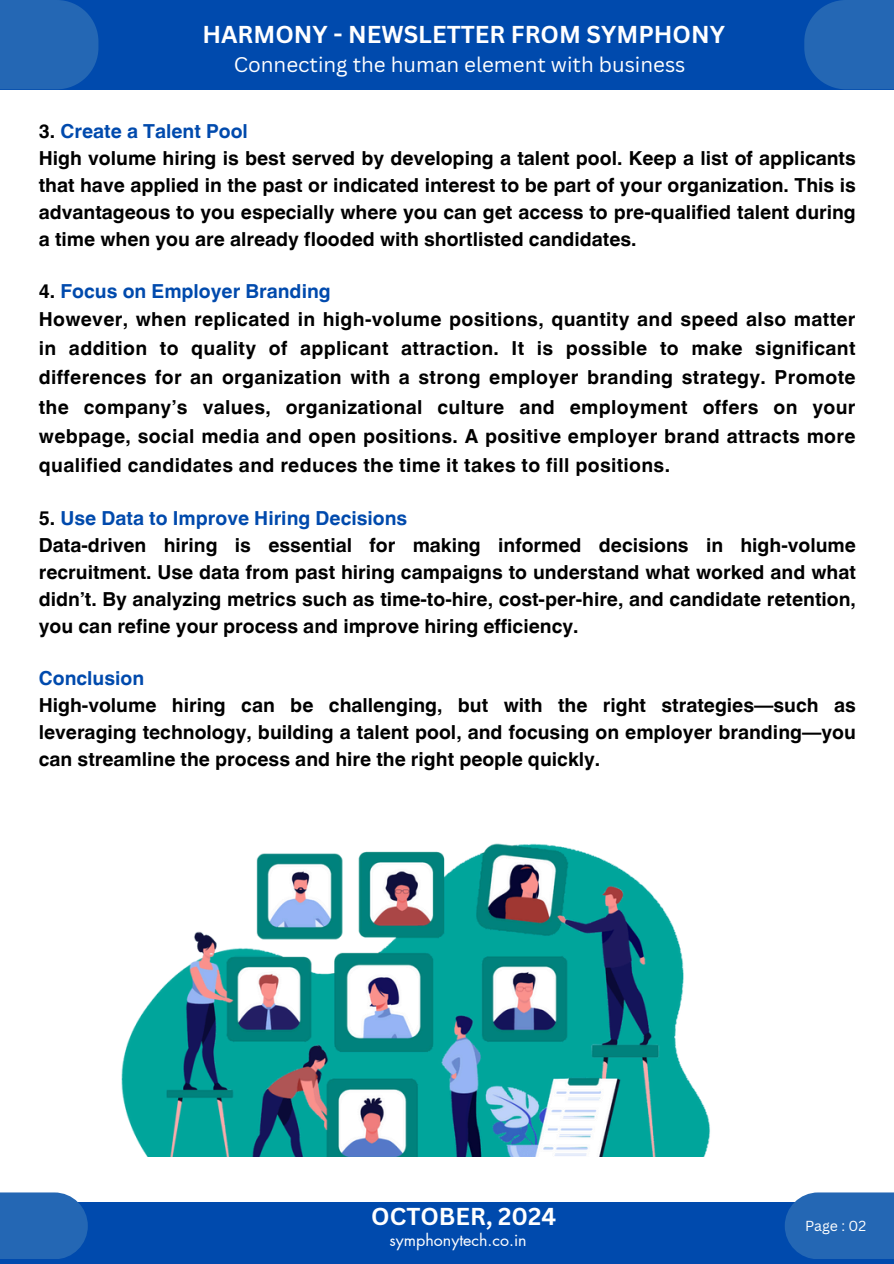
<style>
.page{position:relative;width:894px;height:1264px;background:#fff}
.page>*{position:absolute;margin:0;border:0;box-sizing:border-box;transform-origin:0 0}
.t1{font:700 23.85px "Canva Sans";color:#fff}
.t2{font:20.55px "Canva Sans";color:#fff}
.t3{font:700 19.35px/27px "Helvetica World";color:#000}
.t4{font:16.05px "Futura LT Pro";color:#fff}
.t5{font:14.1px "Canva Sans";color:#fff}
.s1{color:#004aad}
</style>
<div class="page">
<div style="left:0;top:0;width:893px;height:89px;background:#004aad"></div>
<svg style="left:0;top:0;width:98px;height:89px;background:#2164b3"></svg>
<div style="left:804px;top:0;width:89px;height:89px;background:#2467b4"></div>
<div style="left:0;top:1201px;width:893px;height:62px;background:#004aad"></div>
<div style="left:0;top:1192px;width:88px;height:67px;background:#2467b4"></div>
<svg style="left:784px;top:1192px;width:109px;height:67px;background:#296ab5"></svg>
<img style="left:121px;top:843px;width:589px;height:313px">
<h2 class="t1" style="left:202px;top:18px;width:524px">HARMONY - NEWSLETTER FROM SYMPHONY</h2>
<h2 class="t2" style="left:233px;top:50px;width:453px">Connecting the human element with business</h2>
<h1 class="t3" style="left:39px;top:115px;width:818px">3. <span class="s1">Create a Talent Pool<br></span>High volume hiring is best served by developing a talent pool. Keep a list of applicants that have applied in the past or indicated interest to be part of your organization. This is advantageous to you especially where you can get access to pre-qualified talent during a time when you are already flooded with shortlisted candidates.</h1>
<h3 class="t3" style="left:39px;top:274px;width:818px;line-height:29.1px">4. <span class="s1">Focus on Employer Branding<br></span>However, when replicated in high-volume positions, quantity and speed also matter in addition to quality of applicant attraction. It is possible to make significant differences for an organization with a strong employer branding strategy. Promote the company’s values, organizational culture and employment offers on your webpage, social media and open positions. A positive employer brand attracts more qualified candidates and reduces the time it takes to fill positions.</h3>
<h2 class="t3" style="left:39px;top:502px;width:818px">5. <span class="s1">Use Data to Improve Hiring Decisions<br></span>Data-driven hiring is essential for making informed decisions in high-volume recruitment. Use data from past hiring campaigns to understand what worked and what didn’t. By analyzing metrics such as time-to-hire, cost-per-hire, and candidate retention, you can refine your process and improve hiring efficiency.</h2>
<h2 class="t3" style="left:39px;top:662px;width:818px"><span class="s1">Conclusion<br></span>High-volume hiring can be challenging, but with the right strategies—such as leveraging technology, building a talent pool, and focusing on employer branding—you can streamline the process and hire the right people quickly.</h2>
<p class="t1" style="left:371px;top:1199px;width:186px">OCTOBER, 2024</p>
<h1 class="t4" style="left:389px;top:1232px;width:139px">symphonytech.co.in</h1>
<p class="t5" style="left:804px;top:1215px;width:63px">Page : 02</p>
</div>
